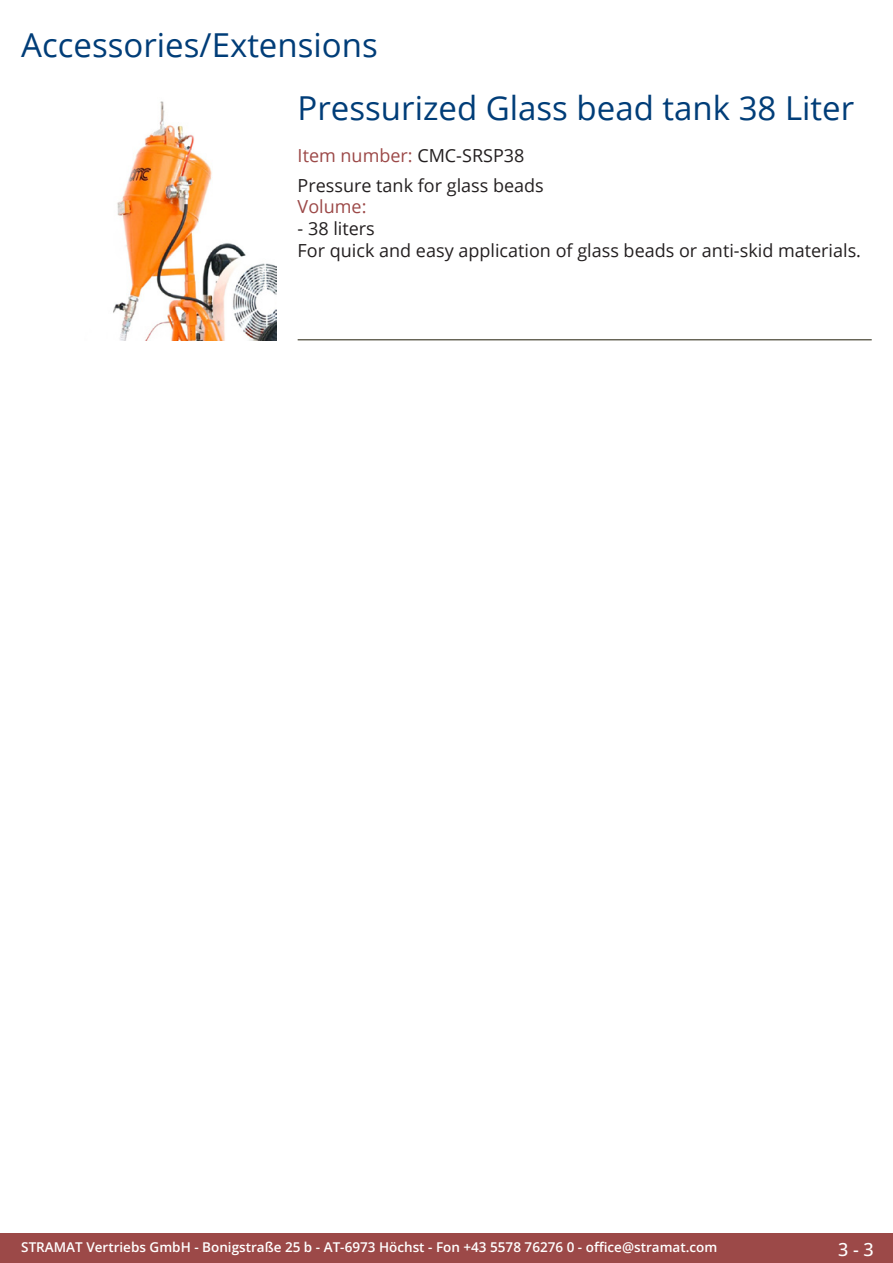
<style>
.page{position:relative;width:893px;height:1263px;background:#fff}
.page>*{position:absolute;margin:0;border:0;box-sizing:border-box;transform-origin:0 0}
.Produkttitel{font:33px "Open Sans";color:#003d78}
.RastTitel{font:33px "Open Sans";color:#003d78}
.Beschreibung_Text{font:18px/21.6px "Open Sans";color:#231f20}
.TechDaten_Überschrif{font:18px "Open Sans";color:#9c4948}
.t1{font:500 18px "Open Sans";color:#fff}
.t2{font:600 13.5px "Open Sans";color:#fff}
.s1{color:#231f20}
.s2{color:#9c4948}
</style>
<div class="page">
<div style="left:0;top:1233px;width:893px;height:30px;background:#9c4948"></div>
<hr style="left:298px;top:340px;width:574px;height:1px;background:#201d08">
<img style="left:113px;top:101px;width:163px;height:239px">
<p class="RastTitel" style="left:21px;top:22px;width:358px">Accessories/Extensions</p>
<p class="Produkttitel" style="left:298px;top:86px;width:558px">Pressurized Glass bead tank 38 Liter</p>
<p class="TechDaten_Überschrif" style="left:298px;top:143px;width:228px">Item number: <span class="s1">CMC-SRSP38</span></p>
<p class="Beschreibung_Text" style="left:298px;top:174px;width:248px">Pressure tank for glass beads<br><span class="s2">Volume:</span></p>
<p class="Beschreibung_Text" style="left:298px;top:217px;width:565px">- 38 liters<br>For quick and easy application of glass beads or anti-skid materials.</p>
<p class="t2" style="left:21px;top:1238px;width:698px">STRAMAT Vertriebs GmbH - Bonigstraße 25 b - AT-6973 Höchst - Fon +43 5578 76276 0 - office@stramat.com</p>
<p class="t1" style="left:838px;top:1237px;width:37px">3 - 3</p>
</div>
